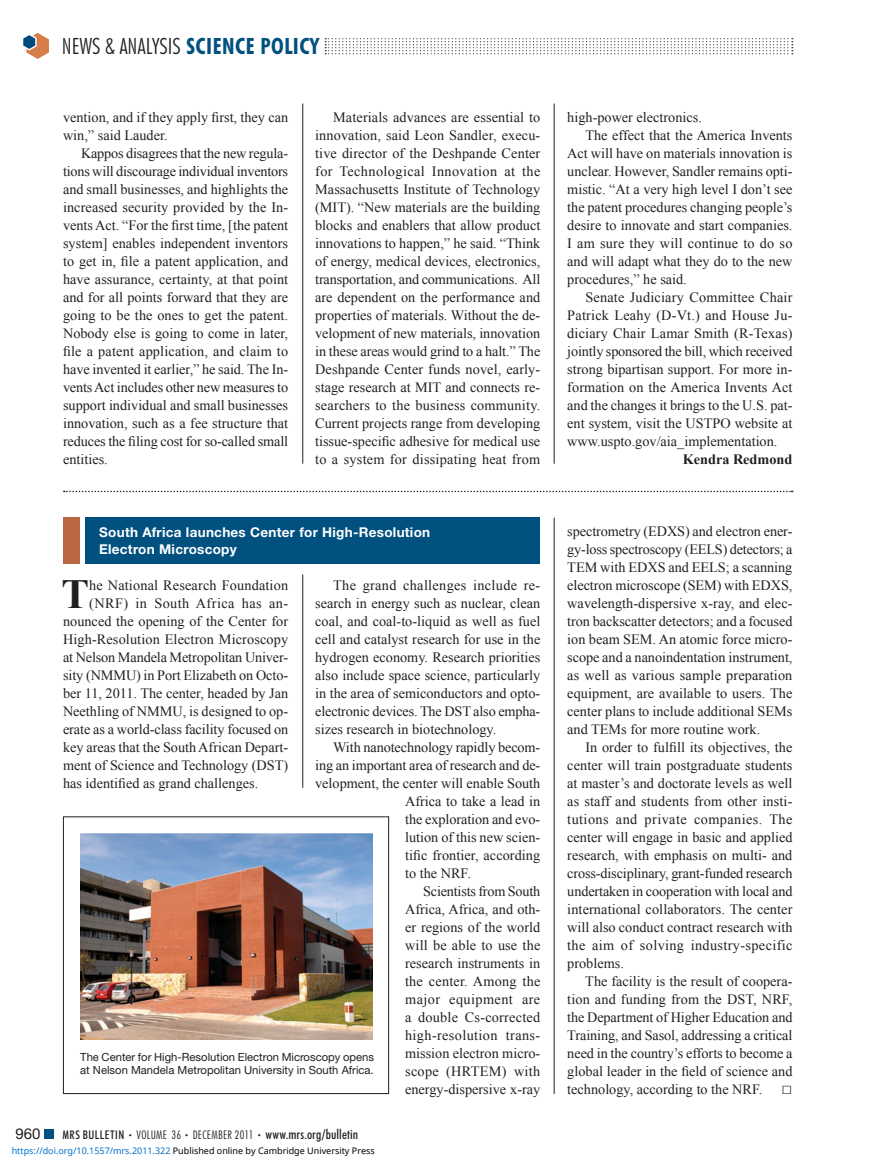
<style>
.page{position:relative;width:878px;height:1175px;background:#fff}
.page>*{position:absolute;margin:0;border:0;box-sizing:border-box;transform-origin:0 0}
.t1{font:700 41.4px "Times New Roman";color:#231f20}
.t2{font:300 condensed 22.5px "Futura BT";color:#231f20}
.t3{font:15px "Helvetica Neue LT Std";color:#231f20}
.t4{font:14.25px/18px "Times New Roman";color:#231f20;text-align:justify}
.t5{font:14.25px "Times New Roman";letter-spacing:.03em;color:#231f20}
.t6{font:14.25px "Times New Roman";letter-spacing:.025em;color:#231f20}
.t7{font:14.25px "Times New Roman";letter-spacing:.02em;color:#231f20}
.t8{font:700 14.25px "Times New Roman";color:#231f20}
.t9{font:700 13.5px/16.5px "Helvetica Neue LT Std";letter-spacing:.02em;color:#fff}
.t10{font:300 condensed 12px "Futura BT";letter-spacing:.025em;color:#231f20}
.t11{font:11.25px/12.8px "Helvetica Neue LT Std";color:#231f20}
.t12{font:9px "Noto Sans";color:#000}
.s1{font-weight:700;color:#005080}
.s2{font-weight:500}
.s3{font-size:7.5px}
.s4{font-weight:500;font-size:13.5px}
.s5{color:#0172cf}
.s6{font-size:18px}
</style>
<div class="page">
<div style="left:45px;top:1130px;width:9px;height:8px;background:#005080"></div>
<svg style="left:325px;top:38px;width:467px;height:16px"></svg>
<svg style="left:23px;top:33px;width:26px;height:26px"></svg>
<svg style="left:64px;top:490px;width:728px;height:2px"></svg>
<div style="left:85px;top:518px;width:455px;height:46px;background:#005080"></div>
<div style="left:63px;top:518px;width:16px;height:46px;background:#b96843"></div>
<hr style="left:553px;top:518px;width:1px;height:576px;background:#231f20">
<hr style="left:302px;top:574px;width:1px;height:214px;background:#231f20">
<hr style="left:553px;top:104px;width:1px;height:360px;background:#231f20">
<hr style="left:302px;top:104px;width:1px;height:360px;background:#231f20">
<div style="left:63px;top:816px;width:326px;height:278px;border:1px solid #231f20"></div>
<img style="left:80px;top:833px;width:292px;height:207px">
<h2 class="t2" style="left:62px;top:38px;width:258px">NEWS &amp; ANALYSIS <span class="s1">SCIENCE POLICY</span></h2>
<p class="t4" style="left:63px;top:108px;width:227px">vention, and if they apply first, they can win,” said Lauder.</p>
<p class="t4" style="left:63px;top:144px;width:227px;text-indent:18px">Kappos disagrees that the new regula&shy;tions will discourage individual inventors and small businesses, and highlights the increased security provided by the In&shy;vents Act. “For the first time, [the patent system] enables independent inventors to get in, file a patent application, and have assurance, certainty, at that point and for all points forward that they are going to be the ones to get the patent.<br>Nobody else is going to come in later, file a patent application, and claim to have invented it earlier,” he said. The In&shy;vents Act includes other new measures to support individual and small businesses innovation, such as a fee structure that reduces the filing cost for so-called small entities.</p>
<p class="t4" style="left:315px;top:108px;width:227px;text-indent:18px">Materials advances are essential to innovation, said Leon Sandler, execu&shy;tive director of the Deshpande Center for Technological Innovation at the Massachusetts Institute of Technology (MIT). “New materials are the building blocks and enablers that allow product innovations to happen,” he said. “Think of energy, medical devices, electronics, transportation, and communications. All are dependent on the performance and properties of materials. Without the de&shy;velopment of new materials, innovation in these areas would grind to a halt.” The Deshpande Center funds novel, early&shy;stage research at MIT and connects re&shy;searchers to the business community.<br>Current projects range from developing tissue-specific adhesive for medical use to a system for dissipating heat from</p>
<p class="t4" style="left:567px;top:108px;width:136px">high-power electronics.</p>
<p class="t4" style="left:585px;top:126px;width:209px">The effect that the America Invents</p>
<p class="t4" style="left:567px;top:144px;width:227px">Act will have on materials innovation is</p>
<p class="t4" style="left:567px;top:162px;width:227px">unclear. However, Sandler remains opti-</p>
<p class="t4" style="left:567px;top:180px;width:227px">mistic. “At a very high level I don’t see</p>
<p class="t4" style="left:567px;top:198px;width:227px">the patent procedures changing people’s</p>
<p class="t4" style="left:567px;top:216px;width:227px">desire to innovate and start companies.</p>
<p class="t4" style="left:567px;top:234px;width:227px">I am sure they will continue to do so</p>
<p class="t4" style="left:567px;top:252px;width:227px">and will adapt what they do to the new</p>
<p class="t4" style="left:567px;top:270px;width:121px">procedures,” he said.</p>
<p class="t4" style="left:585px;top:288px;width:209px">Senate Judiciary Committee Chair</p>
<p class="t4" style="left:567px;top:306px;width:227px">Patrick Leahy (D-Vt.) and House Ju-</p>
<p class="t4" style="left:567px;top:324px;width:227px">diciary Chair Lamar Smith (R-Texas)</p>
<p class="t4" style="left:567px;top:342px;width:227px">jointly sponsored the bill, which received</p>
<p class="t4" style="left:567px;top:360px;width:227px">strong bipartisan support. For more in-</p>
<p class="t4" style="left:567px;top:378px;width:227px">formation on the America Invents Act</p>
<p class="t4" style="left:567px;top:396px;width:227px">and the changes it brings to the U.S. pat-</p>
<p class="t4" style="left:567px;top:414px;width:227px">ent system, visit the USTPO website at</p>
<p class="t4" style="left:567px;top:432px;width:212px">www.uspto.gov/aia_implementation.</p>
<p class="t8" style="left:682px;top:451px;width:111px">Kendra Redmond</p>
<p class="t9" style="left:99px;top:526px;width:332px">South Africa launches Center for High-Resolution<br>Electron Microscopy</p>
<h1 class="t1" style="left:62px;top:571px;width:29px">T</h1>
<p class="t4" style="left:89px;top:576px;width:200px">he National Research Foundation</p>
<p class="t4" style="left:315px;top:576px;width:227px;text-indent:18px">The grand challenges include re&shy;search in energy such as nuclear, clean coal, and coal-to-liquid as well as fuel cell and catalyst research for use in the hydrogen economy. Research priorities also include space science, particularly in the area of semiconductors and opto&shy;electronic devices. The DST also empha&shy;sizes research in biotechnology.</p>
<p class="t4" style="left:333px;top:738px;width:209px">With nanotechnology rapidly becom-</p>
<p class="t4" style="left:315px;top:756px;width:227px">ing an important area of research and de-</p>
<p class="t4" style="left:315px;top:774px;width:227px">velopment, the center will enable South</p>
<p class="t4" style="left:405px;top:792px;width:137px">Africa to take a lead in</p>
<p class="t4" style="left:405px;top:810px;width:137px">the exploration and evo-</p>
<p class="t4" style="left:405px;top:828px;width:137px">lution of this new scien-</p>
<p class="t4" style="left:405px;top:846px;width:137px">tific frontier, according</p>
<p class="t4" style="left:405px;top:864px;width:67px">to the NRF.</p>
<p class="t4" style="left:423px;top:882px;width:119px">Scientists from South</p>
<p class="t4" style="left:405px;top:900px;width:137px">Africa, Africa, and oth-</p>
<p class="t4" style="left:405px;top:918px;width:137px">er regions of the world</p>
<p class="t4" style="left:405px;top:936px;width:137px">will be able to use the</p>
<p class="t4" style="left:405px;top:954px;width:137px">research instruments in</p>
<p class="t4" style="left:405px;top:972px;width:137px">the center. Among the</p>
<p class="t5" style="left:405px;top:991px;width:137px">major equipment are</p>
<p class="t4" style="left:405px;top:1008px;width:137px">a double Cs-corrected</p>
<p class="t6" style="left:405px;top:1027px;width:137px">high-resolution trans-</p>
<p class="t4" style="left:405px;top:1044px;width:137px">mission electron micro-</p>
<p class="t7" style="left:405px;top:1063px;width:137px">scope (HRTEM) with</p>
<p class="t4" style="left:405px;top:1080px;width:137px">energy-dispersive x-ray</p>
<p class="t5" style="left:89px;top:595px;width:200px">(NRF) in South Africa has an-</p>
<p class="t4" style="left:63px;top:612px;width:226px">nounced the opening of the Center for</p>
<p class="t4" style="left:63px;top:630px;width:227px">High-Resolution Electron Microscopy</p>
<p class="t4" style="left:63px;top:648px;width:227px">at Nelson Mandela Metropolitan Univer-</p>
<p class="t4" style="left:63px;top:666px;width:227px">sity (NMMU) in Port Elizabeth on Octo-</p>
<p class="t4" style="left:63px;top:684px;width:227px">ber 11, 2011. The center, headed by Jan</p>
<p class="t4" style="left:63px;top:702px;width:227px">Neethling of NMMU, is designed to op-</p>
<p class="t4" style="left:63px;top:720px;width:227px">erate as a world-class facility focused on</p>
<p class="t4" style="left:63px;top:738px;width:227px">key areas that the South African Depart-</p>
<p class="t4" style="left:63px;top:756px;width:227px">ment of Science and Technology (DST)</p>
<p class="t4" style="left:63px;top:774px;width:197px">has identified as grand challenges.</p>
<p class="t11" style="left:80px;top:1052px;width:295px">The Center for High-Resolution Electron Microscopy opens at Nelson Mandela Metropolitan University in South Africa.</p>
<p class="t3" style="left:15px;top:1128px;width:27px">960</p>
<p class="t10" style="left:62px;top:1130px;width:297px"><span class="s2">MRS BULLETIN</span> <span class="s3">•</span> VOLUME 36 <span class="s3">•</span> DECEMBER 2011 <span class="s3">•</span> <span class="s4">www.mrs.org/bulletin</span></p>
<p class="t12" style="left:12px;top:1143px;width:364px"><span class="s5">https://doi.org/10.1557/mrs.2011.322</span> Published online by Cambridge University Press</p>
<p class="t4" style="left:567px;top:522px;width:227px">spectrometry (EDXS) and electron ener&shy;gy-loss spectroscopy (EELS) detectors; a TEM with EDXS and EELS; a scanning electron microscope (SEM) with EDXS, wavelength-dispersive x-ray, and elec&shy;tron backscatter detectors; and a focused ion beam SEM. An atomic force micro&shy;scope and a nanoindentation instrument, as well as various sample preparation equipment, are available to users. The center plans to include additional SEMs and TEMs for more routine work.</p>
<p class="t4" style="left:567px;top:738px;width:227px;text-indent:18px">In order to fulfill its objectives, the center will train postgraduate students at master’s and doctorate levels as well as staff and students from other insti&shy;tutions and private companies. The center will engage in basic and applied research, with emphasis on multi- and cross-disciplinary, grant-funded research undertaken in cooperation with local and international collaborators. The center will also conduct contract research with the aim of solving industry-specific problems.</p>
<p class="t4" style="left:567px;top:972px;width:227px;text-indent:18px">The facility is the result of coopera&shy;tion and funding from the DST, NRF, the Department of Higher Education and Training, and Sasol, addressing a critical need in the country’s efforts to become a global leader in the field of science and technology, according to the NRF. <span class="s6">□</span></p>
</div>
